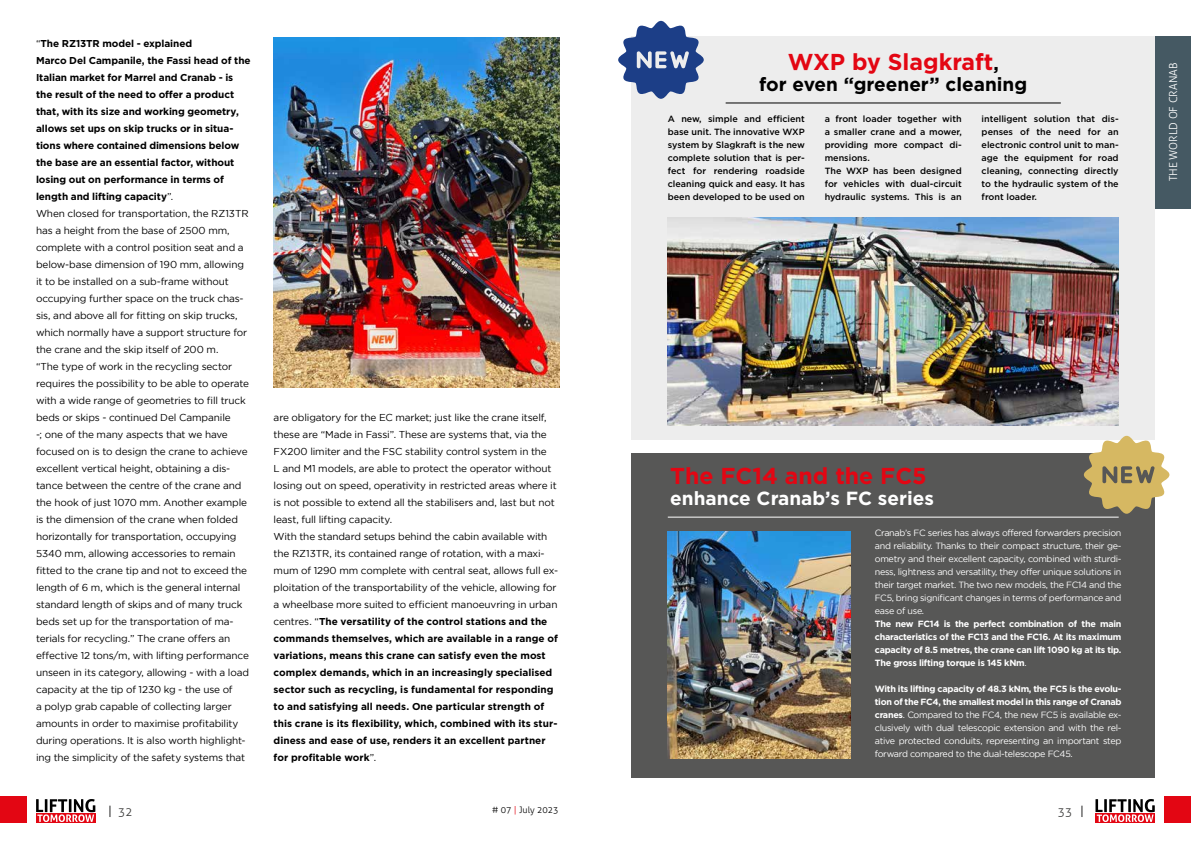
<style>
.page{position:relative;width:1191px;height:842px;background:#fff}
.page>*{position:absolute;margin:0;border:0;box-sizing:border-box;transform-origin:0 0}
.t1{font:700 23px "Gotham";color:#e30613}
.t2{font:700 19px "Gotham";color:#000}
.t3{font:700 19px "Gotham";color:#fff}
.t4{font:300 12px "Aller";color:#3c3c3b}
.t5{font:300 11px "Aller";color:#fff}
.t6{font:10px/17px "Gotham";letter-spacing:-.015em;color:#000}
.t7{font:9px/13px "Gotham";letter-spacing:-.03em;color:#fff;text-align:justify}
.t8{font:500 9px/13px "Gotham";color:#000;text-align:justify}
.t9{font:700 9px/13px "Gotham";letter-spacing:-.03em;color:#fff;text-align:justify}
.t10{font:300 9px "Aller";color:#000}
.s1{font-weight:700}
.s2{font-size:19px;color:#000}
.s3{font-weight:400}
.s4{color:#000}
.s5{color:#e30613}
</style>
<div class="page">
<div style="left:36px;top:813px;width:60px;height:10px;background:#e30613"></div>
<svg style="left:36px;top:799px;width:59px;height:23px"></svg>
<div style="left:1095px;top:813px;width:60px;height:10px;background:#e30613"></div>
<svg style="left:1095px;top:799px;width:59px;height:23px"></svg>
<div style="left:631px;top:453px;width:524px;height:324px;background:#575756"></div>
<div style="left:1155px;top:36px;width:36px;height:172px;background:#455963"></div>
<div style="left:1164px;top:797px;width:27px;height:26px;background:#e30613"></div>
<div style="left:0;top:797px;width:26px;height:26px;background:#e30613"></div>
<img style="left:274px;top:37px;width:285px;height:351px">
<div style="left:631px;top:36px;width:524px;height:403px;background:#ededed"></div>
<hr style="left:725px;top:103px;width:335px;height:1px;background:#000">
<hr style="left:668px;top:517px;width:450px;height:1px;background:#fff">
<img style="left:668px;top:218px;width:450px;height:207px">
<img style="left:668px;top:532px;width:182px;height:226px">
<svg style="left:618px;top:21px;width:86px;height:78px"></svg>
<svg style="left:1083px;top:436px;width:86px;height:78px"></svg>
<p class="t6" style="left:36px;top:35px;width:216px">“<span class="s1">The RZ13TR model - explained<br>Marco Del Campanile, the Fassi head of the Italian market for Marrel and Cranab - is the result of the need to offer a product that, with its size and working geometry, allows set ups on skip trucks or in situa&shy;tions where contained dimensions below the base are an essential factor, without losing out on performance in terms of length and lifting capacity</span>”.<br>When closed for transportation, the RZ13TR has a height from the base of 2500 mm, complete with a control position seat and a below-base dimension of 190 mm, allowing it to be installed on a sub-frame without occupying further space on the truck chas&shy;sis, and above all for fitting on skip trucks, which normally have a support structure for the crane and the skip itself of 200 m.<br>“The type of work in the recycling sector requires the possibility to be able to operate with a wide range of geometries to fill truck beds or skips - continued Del Campanile<br>-; one of the many aspects that we have focused on is to design the crane to achieve excellent vertical height, obtaining a dis&shy;tance between the centre of the crane and the hook of just 1070 mm. Another example is the dimension of the crane when folded horizontally for transportation, occupying 5340 mm, allowing accessories to remain fitted to the crane tip and not to exceed the length of 6 m, which is the general internal standard length of skips and of many truck beds set up for the transportation of ma&shy;terials for recycling.” The crane offers an effective 12 tons/m, with lifting performance unseen in its category, allowing - with a load capacity at the tip of 1230 kg - the use of<br>a polyp grab capable of collecting larger amounts in order to maximise profitability during operations. It is also worth highlight&shy;ing the simplicity of the safety systems that</p>
<p class="t6" style="left:274px;top:409px;width:286px">are obligatory for the EC market; just like the crane itself, these are “Made in Fassi”. These are systems that, via the FX200 limiter and the FSC stability control system in the<br>L and M1 models, are able to protect the operator without losing out on speed, operativity in restricted areas where it is not possible to extend all the stabilisers and, last but not least, full lifting capacity.<br>With the standard setups behind the cabin available with the RZ13TR, its contained range of rotation, with a maxi&shy;mum of 1290 mm complete with central seat, allows full ex&shy;ploitation of the transportability of the vehicle, allowing for a wheelbase more suited to efficient manoeuvring in urban centres. “<span class="s1">The versatility of the control stations and the commands themselves, which are available in a range of variations, means this crane can satisfy even the most complex demands, which in an increasingly specialised sector such as recycling, is fundamental for responding to and satisfying all needs. One particular strength of this crane is its flexibility, which, combined with its stur&shy;diness and ease of use, renders it an excellent partner for profitable work</span>”.</p>
<h1 class="t1" style="left:787px;top:47px;width:213px">WXP by Slagkraft<span class="s2">,</span></h1>
<h2 class="t2" style="left:759px;top:72px;width:270px">for even “greener” cleaning</h2>
<p class="t8" style="left:668px;top:112px;width:139px">A new, simple and efficient base unit. The innovative WXP system by Slagkraft is the new complete solution that is per&shy;fect for rendering roadside cleaning quick and easy. It has been developed to be used on</p>
<p class="t8" style="left:824px;top:112px;width:139px;text-align:left">a front loader together with a smaller crane and a mower, providing more compact di&shy;mensions.<br>The WXP has been designed for vehicles with dual-circuit hydraulic systems. This is an</p>
<p class="t8" style="left:981px;top:112px;width:139px">intelligent solution that dis&shy;penses of the need for an electronic control unit to man&shy;age the equipment for road cleaning, connecting directly to the hydraulic system of the front loader.</p>
<h1 class="t1" style="left:670px;top:461px;width:258px">The FC14 and the FC5</h1>
<h2 class="t3" style="left:670px;top:486px;width:265px">enhance Cranab’s FC series</h2>
<p class="t7" style="left:874px;top:526px;width:248px">Cranab’s FC series has always offered forwarders precision and reliability. Thanks to their compact structure, their ge&shy;ometry and their excellent capacity, combined with sturdi&shy;ness, lightness and versatility, they offer unique solutions in their target market. The two new models, the FC14 and the FC5, bring significant changes in terms of performance and ease of use.</p>
<p class="t9" style="left:874px;top:617px;width:248px">The new FC14 is the perfect combination of the main characteristics of the FC13 and the FC16. At its maximum capacity of 8.5 metres, the crane can lift 1090 kg at its tip.<br>The gross lifting torque is 145 kNm<span class="s3">.</span></p>
<p class="t7" style="left:874px;top:682px;width:248px"><span class="s1">With its lifting capacity of 48.3 kNm, the FC5 is the evolu&shy;tion of the FC4, the smallest model in this range of Cranab cranes</span>. Compared to the FC4, the new FC5 is available ex&shy;clusively with dual telescopic extension and with the rel&shy;ative protected conduits, representing an important step forward compared to the dual-telescope FC45.</p>
<p class="t4" style="left:108px;top:804px;width:26px"><span class="s4">|</span> 32</p>
<p class="t10" style="left:492px;top:804px;width:68px"># 07 <span class="s5">|</span> July 2023</p>
<p class="t4" style="left:1057px;top:804px;width:28px">33 <span class="s4">|</span></p>
<p class="t5" style="left:1166px;top:181px;width:120px;rotate:-90deg">THE WORLD OF CRANAB</p>
</div>
